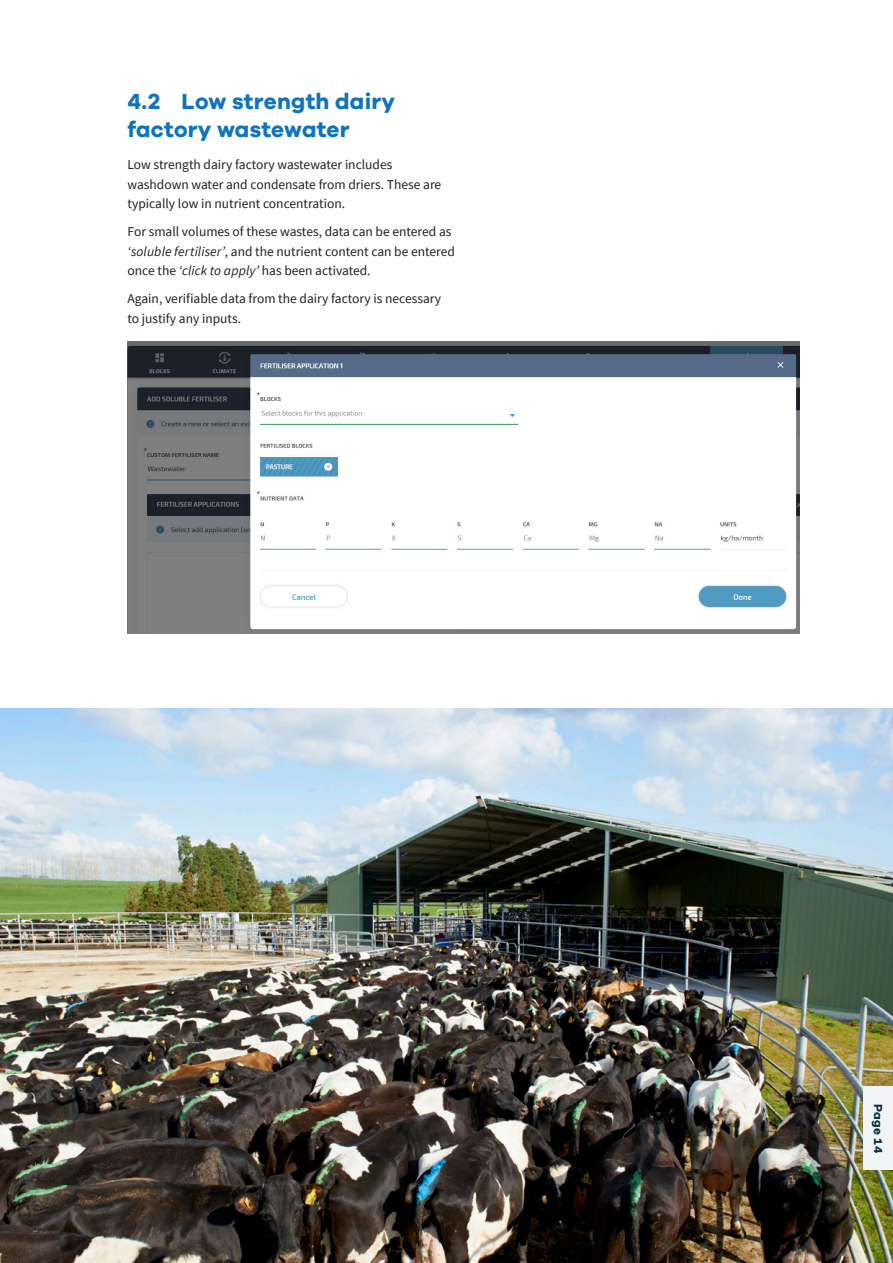
<style>
.page{position:relative;width:893px;height:1263px;background:#fff}
.page>*{position:absolute;margin:0;border:0;box-sizing:border-box;transform-origin:0 0}
.t1{font:700 22.5px/28.5px "Galano Grotesque";letter-spacing:.01em;color:#1074bc}
.Body{font:13.5px/19.5px "Source Sans Pro";color:#231f20}
.t2{font:700 12px "Galano Grotesque";letter-spacing:.02em;color:#052f45}
.s1{font-style:italic}
</style>
<div class="page">
<img style="left:128px;top:341px;width:671px;height:293px">
<img style="left:0;top:708px;width:893px;height:555px">
<div style="left:864px;top:1086px;width:29px;height:84px;background:#f2f3f4"></div>
<p class="t1" style="left:128px;top:86px;width:269px">4.2 Low strength dairy factory wastewater</p>
<p class="Body" style="left:128px;top:155px;width:315px">Low strength dairy factory wastewater includes washdown water and condensate from driers. These are typically low in nutrient concentration.</p>
<p class="Body" style="left:128px;top:222px;width:329px">For small volumes of these wastes, data can be entered as <span class="s1">‘soluble fertiliser’</span>, and the nutrient content can be entered once the <span class="s1">‘click to apply’</span> has been activated.</p>
<p class="Body" style="left:128px;top:289px;width:315px">Again, verifiable data from the dairy factory is necessary to justify any inputs.</p>
<p class="t2" style="left:886px;top:1104px;width:51px;rotate:90deg">Page 14</p>
</div>
